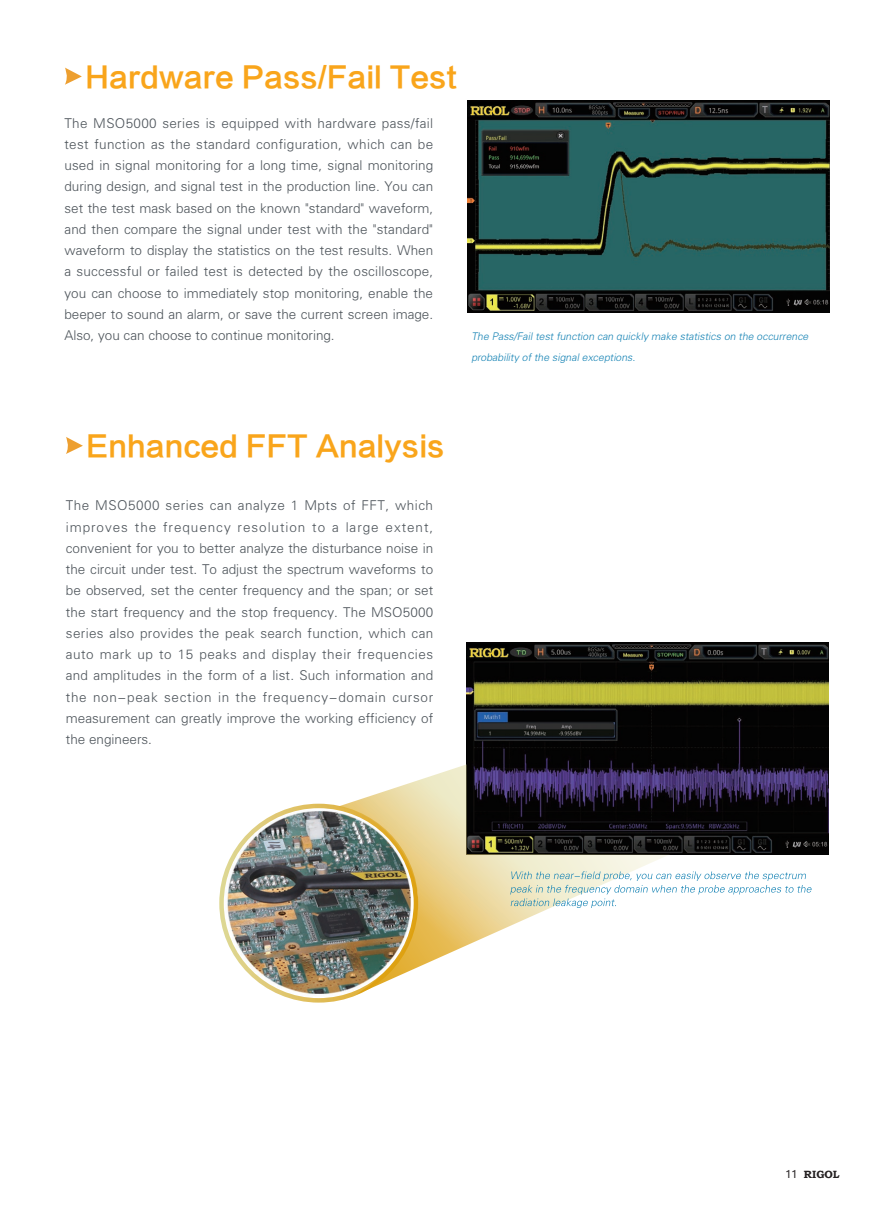
<style>
.page{position:relative;width:893px;height:1212px;background:#fff}
.page>*{position:absolute;margin:0;border:0;box-sizing:border-box;transform-origin:0 0}
.t1{font:28.5px "FZLTZHK GBK1 0";color:#f9a51b}
.界面图说明文件{font:13.5px/21.3px "FZXH1 JW GB1 0";color:#4d545a;text-align:justify}
.界面图说明文件-2{font:italic 10.5px/21.3px "FZXH1 JW GB1 0";color:#1884b5}
.t2{font:700 10.5px "Bookman Old Style";color:#231f20}
.s1{font-family:"Microsoft Ya Hei";font-weight:400}
</style>
<div class="page">
<img style="left:219px;top:803px;width:138px;height:200px">
<img style="left:468px;top:101px;width:361px;height:211px">
<img style="left:467px;top:642px;width:361px;height:212px">
<svg style="left:338px;top:764px;width:333px;height:231px"></svg>
<svg style="left:510px;top:871px;width:302px;height:37px"></svg>
<svg style="left:65px;top:68px;width:17px;height:17px"></svg>
<svg style="left:66px;top:437px;width:17px;height:17px"></svg>
<p class="t1" style="left:85px;top:62px;width:373px">Hardware Pass/Fail Test</p>
<p class="界面图说明文件" style="left:64px;top:113px;width:370px">The MSO5000 series is equipped with hardware pass/fail test function as the standard configuration, which can be used in signal monitoring for a long time, signal monitoring during design, and signal test in the production line. You can set the test mask based on the known "standard" waveform, and then compare the signal under test with the "standard" waveform to display the statistics on the test results. When a successful or failed test is detected by the oscilloscope, you can choose to immediately stop monitoring, enable the beeper to sound an alarm, or save the current screen image.<br>Also, you can choose to continue monitoring.</p>
<p class="界面图说明文件-2" style="left:471px;top:326px;width:341px">The Pass/Fail test function can quickly make statistics on the occurrence probability of the signal exceptions.</p>
<p class="t1" style="left:86px;top:431px;width:360px">Enhanced FFT Analysis</p>
<p class="界面图说明文件" style="left:66px;top:495px;width:369px">The MSO5000 series can analyze 1 Mpts of FFT, which improves the frequency resolution to a large extent, convenient for you to better analyze the disturbance noise in the circuit under test. To adjust the spectrum waveforms to be observed, set the center frequency and the span; or set the start frequency and the stop frequency. The MSO5000 series also provides the peak search function, which can auto mark up to 15 peaks and display their frequencies and amplitudes in the form of a list. Such information and the non-peak section in the frequency-domain cursor measurement can greatly improve the working efficiency of the engineers.</p>
<p class="t2" style="left:785px;top:1167px;width:56px"><span class="s1">11</span> RIGOL</p>
</div>
